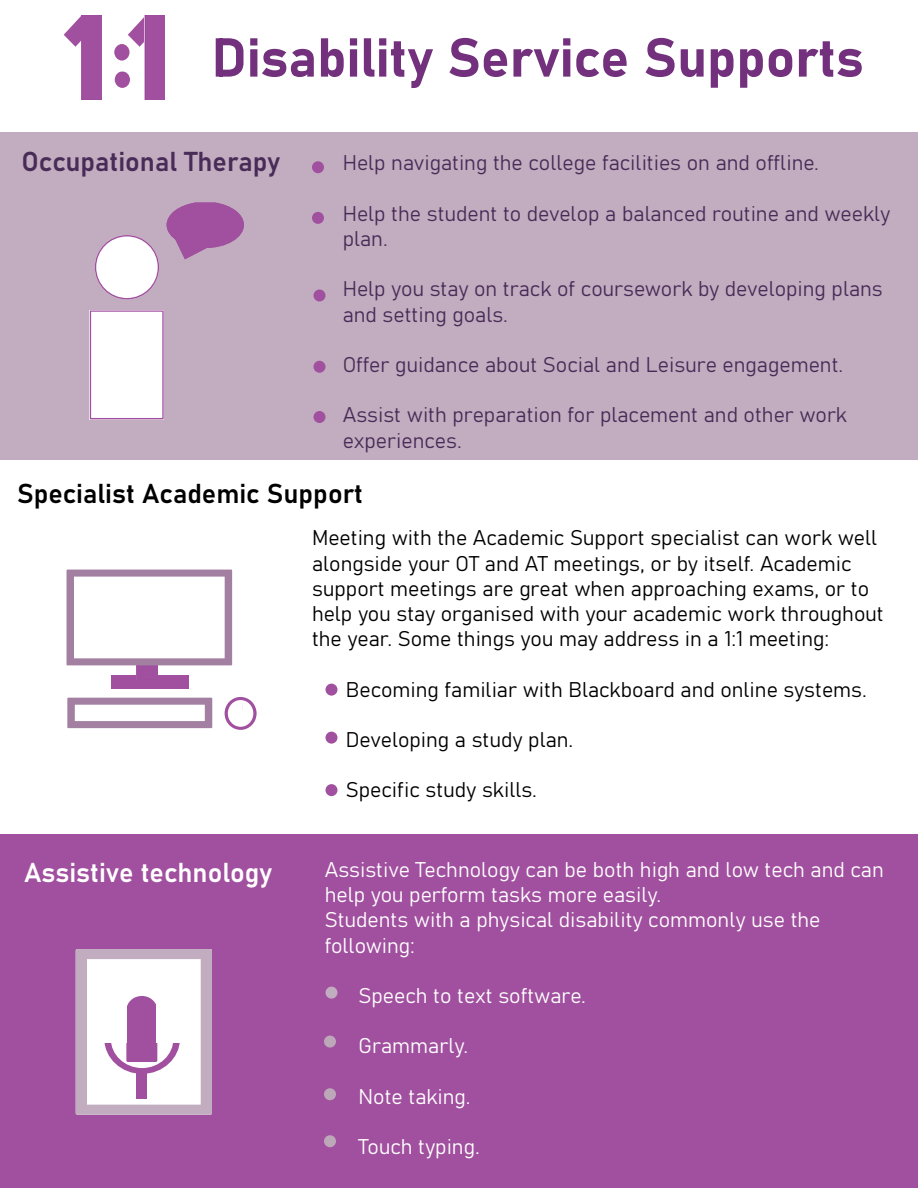
<style>
.page{position:relative;width:918px;height:1188px;background:#fff}
.page>*{position:absolute;margin:0;border:0;box-sizing:border-box;transform-origin:0 0}
.t1{font:54px "Bahnschrift";color:#72307d}
.t2{font:27px "Bahnschrift";color:#000}
.t3{font:27px "Bahnschrift";color:#492b58}
.t4{font:27px "Bahnschrift";color:#fff}
.t5{font:21px/25.2px "Bahnschrift";color:#000}
.t6{font:21px/25.2px "Bahnschrift";color:#492b58}
.t7{font:21px/25.2px "Bahnschrift";color:#fff}
</style>
<div class="page">
<div style="left:0;top:132px;width:918px;height:328px;background:#c1adbf"></div>
<img style="left:89px;top:222px;width:97px;height:198px">
<img style="left:90px;top:311px;width:74px;height:108px">
<img style="left:95px;top:235px;width:64px;height:64px">
<img style="left:167px;top:202px;width:77px;height:46px">
<img style="left:171px;top:213px;width:46px;height:46px">
<img style="left:63px;top:15px;width:102px;height:85px">
<img style="left:82px;top:15px;width:19px;height:85px">
<img style="left:64px;top:15px;width:29px;height:32px">
<img style="left:128px;top:15px;width:30px;height:32px">
<div style="left:145px;top:16px;width:19px;height:84px;background:#a1509f"></div>
<img style="left:114px;top:44px;width:16px;height:17px">
<img style="left:115px;top:71px;width:15px;height:17px">
<div style="left:312px;top:161px;width:12px;height:12px;background:#a1509f;border-radius:50%"></div>
<div style="left:312px;top:212px;width:12px;height:12px;background:#a1509f;border-radius:50%"></div>
<div style="left:314px;top:290px;width:12px;height:12px;background:#a1509f;border-radius:50%"></div>
<div style="left:314px;top:361px;width:12px;height:12px;background:#a1509f;border-radius:50%"></div>
<div style="left:314px;top:411px;width:12px;height:12px;background:#a1509f;border-radius:50%"></div>
<div style="left:0;top:834px;width:918px;height:354px;background:#a1509f"></div>
<img style="left:76px;top:949px;width:136px;height:166px">
<img style="left:127px;top:996px;width:30px;height:7px">
<img style="left:104px;top:1003px;width:76px;height:71px">
<div style="left:157px;top:995px;width:34px;height:48px;background:#fff"></div>
<img style="left:136px;top:1072px;width:10px;height:27px">
<div style="left:92px;top:995px;width:35px;height:48px;background:#fff"></div>
<div style="left:326px;top:987px;width:12px;height:12px;background:#c1adbf;border-radius:50%"></div>
<div style="left:324px;top:1036px;width:12px;height:12px;background:#bda8ba;border-radius:50%"></div>
<div style="left:324px;top:1088px;width:12px;height:12px;background:#bda8ba;border-radius:50%"></div>
<div style="left:324px;top:1135px;width:12px;height:12px;background:#bda8ba;border-radius:50%"></div>
<img style="left:66px;top:569px;width:176px;height:160px">
<img style="left:111px;top:676px;width:77px;height:12px">
<img style="left:136px;top:665px;width:22px;height:14px">
<img style="left:67px;top:698px;width:145px;height:30px">
<img style="left:225px;top:697px;width:32px;height:33px">
<svg style="left:242px;top:697px;width:1px;height:13px"></svg>
<img style="left:67px;top:570px;width:165px;height:95px">
<div style="left:326px;top:684px;width:12px;height:12px;background:#a1509f;border-radius:50%"></div>
<div style="left:326px;top:732px;width:12px;height:12px;background:#a1509f;border-radius:50%"></div>
<div style="left:326px;top:784px;width:12px;height:12px;background:#a1509f;border-radius:50%"></div>
<h1 class="t1" style="left:212px;top:24px;width:654px">Disability Service Supports</h1>
<p class="t3" style="left:22px;top:145px;width:260px">Occupational Therapy</p>
<p class="t6" style="left:343px;top:150px;width:478px">Help navigating the college facilities on and offline.</p>
<p class="t6" style="left:343px;top:201px;width:549px">Help the student to develop a balanced routine and weekly plan.</p>
<p class="t6" style="left:343px;top:276px;width:542px">Help you stay on track of coursework by developing plans and setting goals.</p>
<p class="t6" style="left:343px;top:352px;width:502px">Offer guidance about Social and Leisure engagement.</p>
<p class="t6" style="left:343px;top:402px;width:506px">Assist with preparation for placement and other work experiences.</p>
<p class="t2" style="left:17px;top:476px;width:347px">Specialist Academic Support</p>
<p class="t5" style="left:312px;top:525px;width:573px">Meeting with the Academic Support specialist can work well alongside your OT and AT meetings, or by itself. Academic support meetings are great when approaching exams, or to help you stay organised with your academic work throughout the year. Some things you may address in a 1:1 meeting:</p>
<p class="t5" style="left:346px;top:677px;width:523px">Becoming familiar with Blackboard and online systems.</p>
<p class="t5" style="left:346px;top:727px;width:229px">Developing a study plan.</p>
<p class="t5" style="left:346px;top:777px;width:193px">Specific study skills.</p>
<p class="t4" style="left:24px;top:855px;width:250px">Assistive technology</p>
<p class="t7" style="left:325px;top:857px;width:561px">Assistive Technology can be both high and low tech and can help you perform tasks more easily.<br>Students with a physical disability commonly use the following:</p>
<p class="t7" style="left:359px;top:983px;width:229px">Speech to text software.</p>
<p class="t7" style="left:359px;top:1033px;width:111px">Grammarly.</p>
<p class="t7" style="left:359px;top:1084px;width:114px">Note taking.</p>
<p class="t7" style="left:359px;top:1134px;width:123px">Touch typing.</p>
</div>
